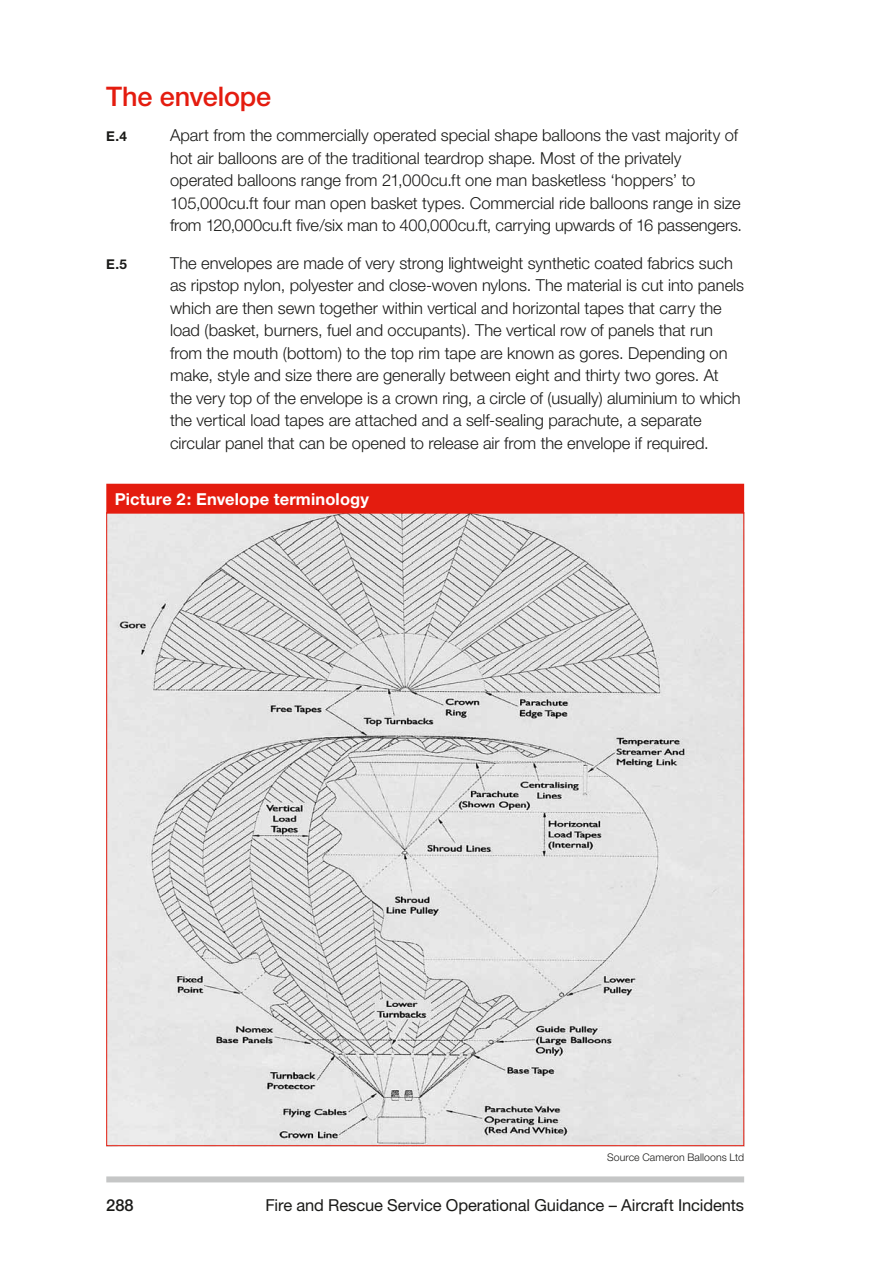
<style>
.page{position:relative;width:893px;height:1263px;background:#fff}
.page>*{position:absolute;margin:0;border:0;box-sizing:border-box;transform-origin:0 0}
.t1{font:500 27px "Helvetica Neue";letter-spacing:-.01em;color:#e41c0f}
.t2{font:300 16.5px/22.5px "Helvetica Neue";letter-spacing:-.005em;color:#1a1a18}
.t3{font:16.5px "Helvetica Neue";letter-spacing:-.01em;color:#1a1a18}
.t4{font:700 16.5px "Helvetica Neue";letter-spacing:.01em;color:#fff}
.t5{font:500 16.5px "Helvetica Neue";color:#1a1a18}
.t6{font:700 13.5px "Helvetica Neue";color:#1a1a18}
.t7{font:300 10.5px "Helvetica Neue";letter-spacing:.01em;color:#1a1a18}
</style>
<div class="page">
<div style="left:106px;top:1176px;width:638px;height:6px;background:#c5c6c6"></div>
<img style="left:108px;top:514px;width:634px;height:630px">
<div style="left:106px;top:484px;width:638px;height:29px;background:#e41c0f"></div>
<h1 class="t1" style="left:106px;top:80px;width:166px">The envelope</h1>
<p class="t6" style="left:106px;top:128px;width:22px">E.4</p>
<p class="t2" style="left:170px;top:124px;width:574px">Apart from the commercially operated special shape balloons the vast majority of hot air balloons are of the traditional teardrop shape. Most of the privately operated balloons range from 21,000cu.ft one man basketless ‘hoppers’ to 105,000cu.ft four man open basket types. Commercial ride balloons range in size from 120,000cu.ft five/six man to 400,000cu.ft, carrying upwards of 16 passengers.</p>
<p class="t6" style="left:106px;top:256px;width:22px">E.5</p>
<p class="t2" style="left:170px;top:251px;width:576px">The envelopes are made of very strong lightweight synthetic coated fabrics such as ripstop nylon, polyester and close-woven nylons. The material is cut into panels which are then sewn together within vertical and horizontal tapes that carry the load (basket, burners, fuel and occupants). The vertical row of panels that run from the mouth (bottom) to the top rim tape are known as gores. Depending on make, style and size there are generally between eight and thirty two gores. At the very top of the envelope is a crown ring, a circle of (usually) aluminium to which the vertical load tapes are attached and a self-sealing parachute, a separate circular panel that can be opened to release air from the envelope if required.</p>
<p class="t4" style="left:115px;top:489px;width:256px">Picture 2: Envelope terminology</p>
<p class="t7" style="left:607px;top:1150px;width:139px">Source Cameron Balloons Ltd</p>
<p class="t5" style="left:106px;top:1195px;width:29px">288</p>
<p class="t3" style="left:265px;top:1195px;width:480px">Fire and Rescue Service Operational Guidance – Aircraft Incidents</p>
</div>
